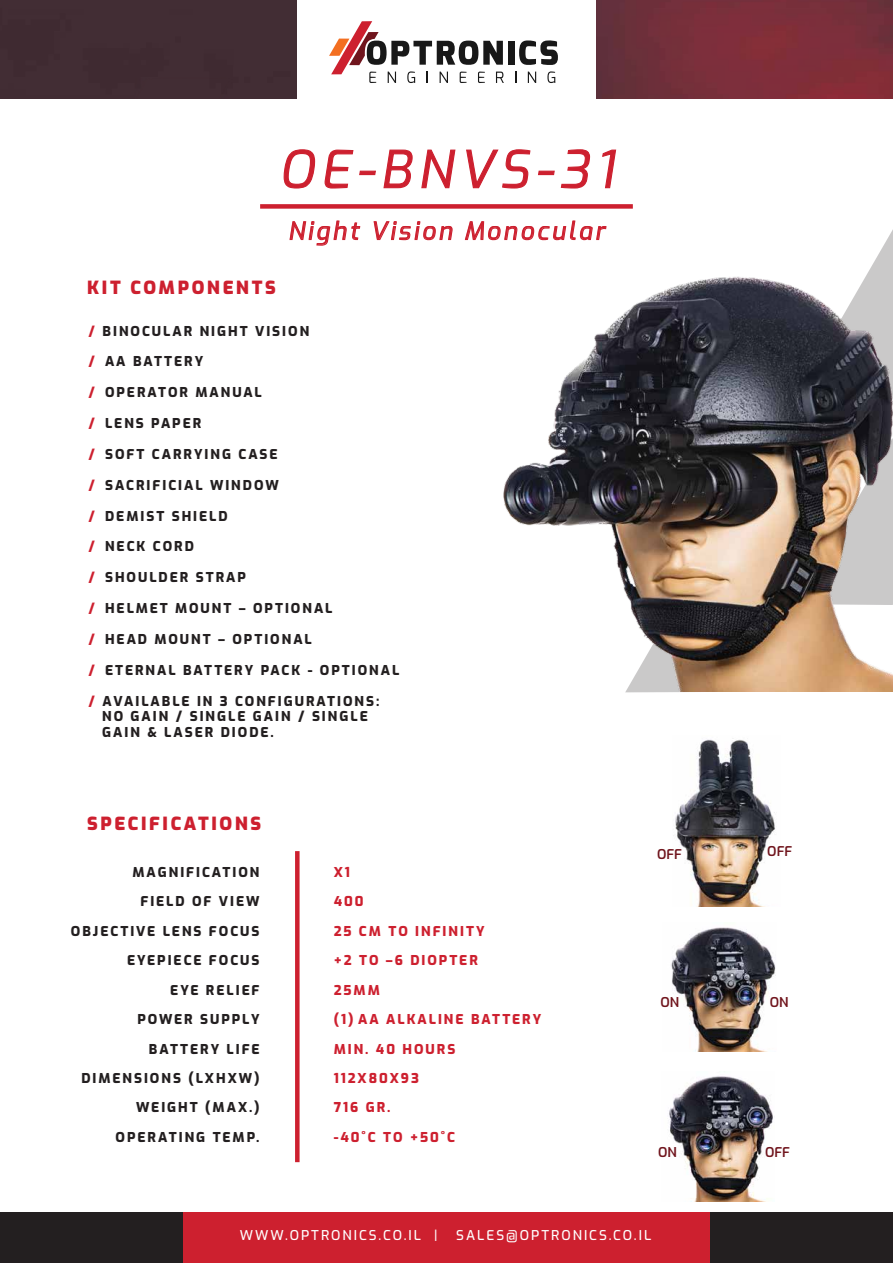
<style>
.page{position:relative;width:893px;height:1263px;background:#fff}
.page>*{position:absolute;margin:0;border:0;box-sizing:border-box;transform-origin:0 0}
.t1{font:italic 51px "Exo";letter-spacing:.13em;color:#cd202f}
.t2{font:italic 24px "Exo";letter-spacing:.13em;color:#cd202f}
.t3{font:900 18px "Exo";letter-spacing:.145em;color:#cd202f}
.t4{font:800 13.5px/29.4px "Exo";letter-spacing:.145em;color:#231f20}
.t5{font:800 13.5px/29.4px "Exo";letter-spacing:.145em;color:#cd202f}
.t6{font:500 13.5px "Exo";letter-spacing:.145em;color:#fff}
.t7{font:600 13.5px "Exo";color:#70151d}
.s1{color:#cd202f}
</style>
<div class="page">
<img style="left:0;top:0;width:893px;height:99px">
<svg style="left:625px;top:229px;width:268px;height:463px"></svg>
<div style="left:0;top:1212px;width:893px;height:51px;background:#231f20"></div>
<div style="left:183px;top:1213px;width:527px;height:50px;background:#cd202f"></div>
<svg style="left:283px;top:149px;width:33px;height:40px"></svg>
<svg style="left:324px;top:149px;width:52px;height:40px"></svg>
<svg style="left:383px;top:149px;width:30px;height:40px"></svg>
<svg style="left:421px;top:149px;width:35px;height:40px"></svg>
<svg style="left:466px;top:149px;width:65px;height:40px"></svg>
<svg style="left:538px;top:149px;width:53px;height:40px"></svg>
<svg style="left:602px;top:149px;width:15px;height:40px"></svg>
<svg style="left:289px;top:220px;width:72px;height:26px"></svg>
<svg style="left:373px;top:221px;width:80px;height:20px"></svg>
<svg style="left:464px;top:220px;width:143px;height:21px"></svg>
<div style="left:260px;top:204px;width:373px;height:5px;background:#cd202f"></div>
<div style="left:295px;top:851px;width:5px;height:311px;background:#cd202f"></div>
<div style="left:297px;top:0;width:299px;height:111px;background:#fff"></div>
<div style="left:508px;top:41px;width:6px;height:24px;background:#181818"></div>
<svg style="left:519px;top:40px;width:39px;height:25px"></svg>
<svg style="left:329px;top:21px;width:175px;height:62px"></svg>
<svg style="left:528px;top:72px;width:8px;height:11px"></svg>
<svg style="left:547px;top:71px;width:8px;height:12px"></svg>
<img style="left:669px;top:1076px;width:104px;height:125px">
<img style="left:671px;top:927px;width:105px;height:124px">
<img style="left:675px;top:738px;width:101px;height:169px">
<img style="left:503px;top:264px;width:390px;height:427px">
<h1 class="t1" style="left:279px;top:132px;width:337px">OE-BNVS-31</h1>
<h2 class="t2" style="left:288px;top:213px;width:318px">Night Vision Monocular</h2>
<h3 class="t3" style="left:87px;top:273px;width:190px">KIT COMPONENTS</h3>
<p class="t4" style="left:89px;top:315px;width:222px"><span class="s1">/</span> BINOCULAR NIGHT VISION</p>
<p class="t4" style="left:89px;top:346px;width:116px"><span class="s1">/</span> AA BATTERY</p>
<p class="t4" style="left:89px;top:377px;width:175px"><span class="s1">/</span> OPERATOR MANUAL</p>
<p class="t4" style="left:89px;top:408px;width:114px"><span class="s1">/</span> LENS PAPER</p>
<p class="t4" style="left:89px;top:438px;width:191px"><span class="s1">/</span> SOFT CARRYING CASE</p>
<p class="t4" style="left:89px;top:469px;width:192px"><span class="s1">/</span> SACRIFICIAL WINDOW</p>
<p class="t4" style="left:89px;top:500px;width:141px"><span class="s1">/</span> DEMIST SHIELD</p>
<p class="t4" style="left:89px;top:531px;width:107px"><span class="s1">/</span> NECK CORD</p>
<p class="t4" style="left:89px;top:562px;width:159px"><span class="s1">/</span> SHOULDER STRAP</p>
<p class="t4" style="left:89px;top:592px;width:245px"><span class="s1">/</span> HELMET MOUNT – OPTIONAL</p>
<p class="t4" style="left:89px;top:623px;width:225px"><span class="s1">/</span> HEAD MOUNT – OPTIONAL</p>
<p class="t4" style="left:89px;top:654px;width:312px"><span class="s1">/</span> ETERNAL BATTERY PACK - OPTIONAL</p>
<p class="t4" style="left:102px;top:692px;width:279px;line-height:15.8px;text-indent:-13px"><span class="s1">/</span> AVAILABLE IN 3 CONFIGURATIONS:<br>NO GAIN / SINGLE GAIN / SINGLE<br>GAIN &amp; LASER DIODE.</p>
<h3 class="t3" style="left:87px;top:810px;width:176px">SPECIFICATIONS</h3>
<p class="t4" style="left:71px;top:856px;width:190px;text-align:right">MAGNIFICATION<br>FIELD OF VIEW<br>OBJECTIVE LENS FOCUS<br>EYEPIECE FOCUS<br>EYE RELIEF<br>POWER SUPPLY<br>BATTERY LIFE<br>DIMENSIONS (LXHXW)<br>WEIGHT (MAX.)<br>OPERATING TEMP.</p>
<p class="t5" style="left:334px;top:856px;width:209px">X1<br>400<br>25 CM TO INFINITY<br>+2 TO –6 DIOPTER<br>25MM<br>(1) AA ALKALINE BATTERY<br>MIN. 40 HOURS<br>112X80X93<br>716 GR.<br>-40˚C TO +50˚C</p>
<p class="t7" style="left:657px;top:844px;width:26px">OFF</p>
<p class="t7" style="left:767px;top:841px;width:26px">OFF</p>
<p class="t7" style="left:660px;top:992px;width:20px">ON</p>
<p class="t7" style="left:770px;top:992px;width:20px">ON</p>
<p class="t7" style="left:658px;top:1142px;width:20px">ON</p>
<p class="t7" style="left:765px;top:1142px;width:26px">OFF</p>
<p class="t6" style="left:240px;top:1225px;width:199px">WWW.OPTRONICS.CO.IL |</p>
<p class="t6" style="left:456px;top:1225px;width:196px">SALES@OPTRONICS.CO.IL</p>
</div>
